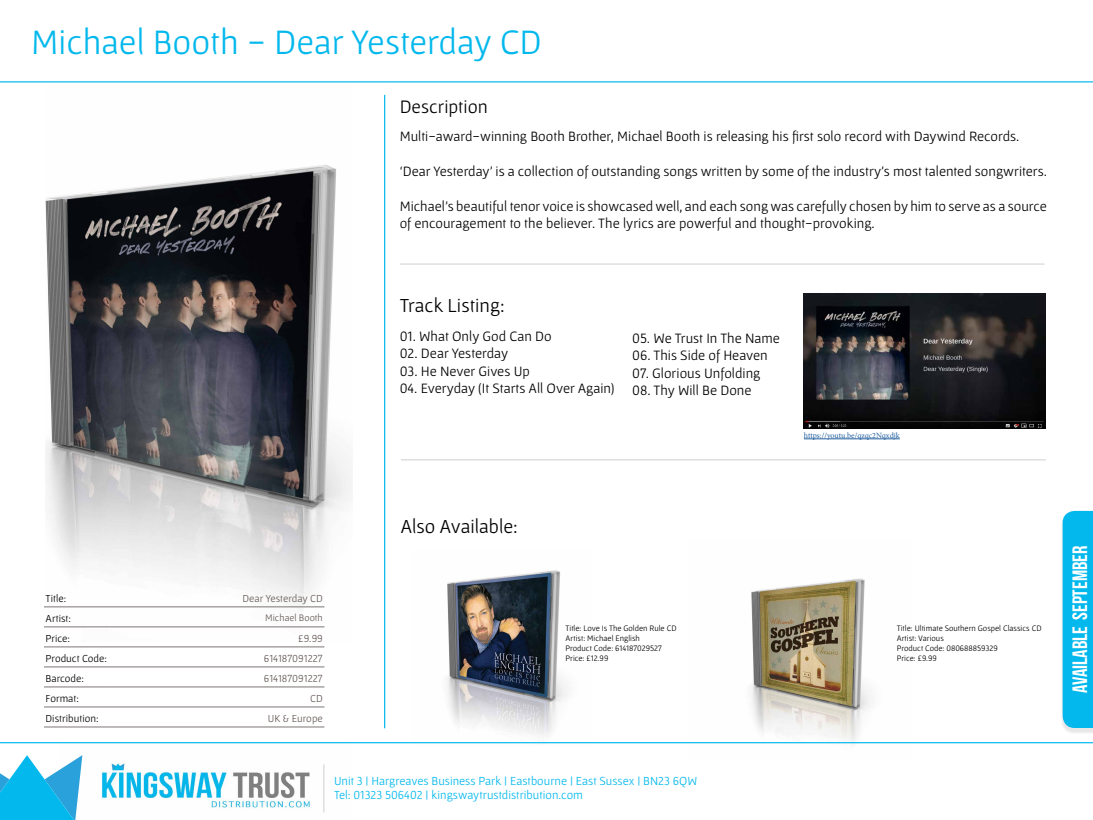
<style>
.page{position:relative;width:1093px;height:820px;background:#fff}
.page>*{position:absolute;margin:0;border:0;box-sizing:border-box;transform-origin:0 0}
.t1{font:36px "Gafata";color:#03b8ec}
.t2{font:20.8px "Bebas Neue";color:#fff}
.t3{font:20px "Gafata";color:#000}
.t4{font:19.2px "Gafata";color:#000}
.t5{font:14.4px/17.3px "Gafata";color:#000}
.t6{font:12.4px/14.9px "Gafata";color:#03b8ec}
.t7{font:10.8px "Gafata";color:#000}
.t8{font:10.8px "Gafata";color:#655a57}
.t9{font:10px "Gafata";color:#655a57}
.t10{font:8.4px/10.1px "Gafata";color:#000}
.t11{font:8px "Minion Pro";letter-spacing:-.01em;color:#215e9e}
</style>
<div class="page">
<img style="left:688px;top:578px;width:224px;height:166px">
<img style="left:412px;top:570px;width:180px;height:174px">
<img style="left:46px;top:165px;width:306px;height:463px">
<img style="left:60px;top:743px;width:290px;height:70px">
<hr style="left:0;top:81px;width:1093px;height:1px;background:#03b8ec">
<hr style="left:0;top:741px;width:1093px;height:2px;background:#03b8ec">
<hr style="left:323px;top:764px;width:1px;height:48px;background:#7c7574">
<svg style="left:0;top:754px;width:82px;height:65px"></svg>
<div style="left:1060px;top:512px;width:33px;height:221px;background:#000;opacity:.1"></div>
<div style="left:1062px;top:510px;width:31px;height:217px;background:#03b8ec"></div>
<hr style="left:384px;top:95px;width:1px;height:633px;background:#03b8ec">
<hr style="left:400px;top:263px;width:644px;height:1px;background:#7c7574">
<hr style="left:44px;top:726px;width:66px;height:1px;background:#7c7574">
<hr style="left:110px;top:726px;width:214px;height:1px;background:#7c7574">
<hr style="left:44px;top:606px;width:66px;height:1px;background:#7c7574">
<hr style="left:110px;top:606px;width:214px;height:1px;background:#7c7574">
<hr style="left:44px;top:626px;width:66px;height:1px;background:#7c7574">
<hr style="left:110px;top:626px;width:214px;height:1px;background:#7c7574">
<hr style="left:44px;top:646px;width:66px;height:1px;background:#7c7574">
<hr style="left:110px;top:646px;width:214px;height:1px;background:#7c7574">
<hr style="left:44px;top:666px;width:66px;height:1px;background:#7c7574">
<hr style="left:110px;top:666px;width:214px;height:1px;background:#7c7574">
<hr style="left:44px;top:686px;width:66px;height:1px;background:#7c7574">
<hr style="left:110px;top:686px;width:214px;height:1px;background:#7c7574">
<hr style="left:44px;top:706px;width:66px;height:1px;background:#7c7574">
<hr style="left:110px;top:706px;width:214px;height:1px;background:#7c7574">
<hr style="left:401px;top:459px;width:645px;height:1px;background:#7c7574">
<img style="left:804px;top:293px;width:242px;height:135px">
<hr style="left:804px;top:438px;width:96px;height:1px;background:#215e9e">
<h1 class="t1" style="left:31px;top:21px;width:512px">Michael Booth - Dear Yesterday CD</h1>
<h3 class="t4" style="left:400px;top:95px;width:90px">Description</h3>
<p class="t5" style="left:400px;top:127px;width:621px">Multi-award-winning Booth Brother, Michael Booth is releasing his first solo record with Daywind Records.</p>
<p class="t5" style="left:400px;top:162px;width:649px">‘Dear Yesterday’ is a collection of outstanding songs written by some of the industry’s most talented songwriters.</p>
<p class="t5" style="left:400px;top:197px;width:649px">Michael’s beautiful tenor voice is showcased well, and each song was carefully chosen by him to serve as a source of encouragement to the believer. The lyrics are powerful and thought-provoking.</p>
<h3 class="t3" style="left:400px;top:294px;width:106px">Track Listing:</h3>
<p class="t5" style="left:400px;top:327px;width:154px">01. What Only God Can Do</p>
<p class="t5" style="left:400px;top:344px;width:110px">02. Dear Yesterday</p>
<p class="t5" style="left:400px;top:361px;width:132px">03. He Never Gives Up</p>
<p class="t5" style="left:400px;top:379px;width:216px">04. Everyday (It Starts All Over Again)</p>
<p class="t5" style="left:632px;top:329px;width:149px">05. We Trust In The Name</p>
<p class="t5" style="left:632px;top:346px;width:137px">06. This Side of Heaven</p>
<p class="t5" style="left:632px;top:364px;width:130px">07. Glorious Unfolding</p>
<p class="t5" style="left:632px;top:381px;width:121px">08. Thy Will Be Done</p>
<p class="t11" style="left:804px;top:430px;width:97px">https://youtu.be/qzqc2Nqxdjk</p>
<h3 class="t3" style="left:400px;top:514px;width:119px">Also Available:</h3>
<p class="t7" style="left:46px;top:591px;width:22px">Title:</p>
<p class="t8" style="left:242px;top:591px;width:82px">Dear Yesterday CD</p>
<p class="t7" style="left:46px;top:611px;width:27px">Artist:</p>
<p class="t9" style="left:265px;top:612px;width:59px">Michael Booth</p>
<p class="t7" style="left:46px;top:631px;width:26px">Price:</p>
<p class="t8" style="left:298px;top:631px;width:26px">£9.99</p>
<p class="t7" style="left:46px;top:651px;width:63px">Product Code:</p>
<p class="t8" style="left:264px;top:651px;width:60px">614187091227</p>
<p class="t7" style="left:46px;top:671px;width:40px">Barcode:</p>
<p class="t8" style="left:264px;top:671px;width:60px">614187091227</p>
<p class="t7" style="left:46px;top:691px;width:35px">Format:</p>
<p class="t8" style="left:310px;top:691px;width:14px">CD</p>
<p class="t7" style="left:46px;top:711px;width:54px">Distribution:</p>
<p class="t8" style="left:268px;top:711px;width:56px">UK &amp; Europe</p>
<p class="t10" style="left:565px;top:622px;width:113px">Title: Love Is The Golden Rule CD<br>Artist: Michael English<br>Product Code: 614187029527<br>Price: £12.99</p>
<p class="t10" style="left:897px;top:622px;width:146px">Title: Ultimate Southern Gospel Classics CD<br>Artist: Various<br>Product Code: 080688859329<br>Price: £9.99</p>
<p class="t6" style="left:334px;top:772px;width:365px">Unit 3 | Hargreaves Business Park | Eastbourne | East Sussex | BN23 6QW<br>Tel: 01323 506402 | kingswaytrustdistribution.com</p>
<h2 class="t2" style="left:1069px;top:693px;width:149px;rotate:-90deg">Available september</h2>
</div>
